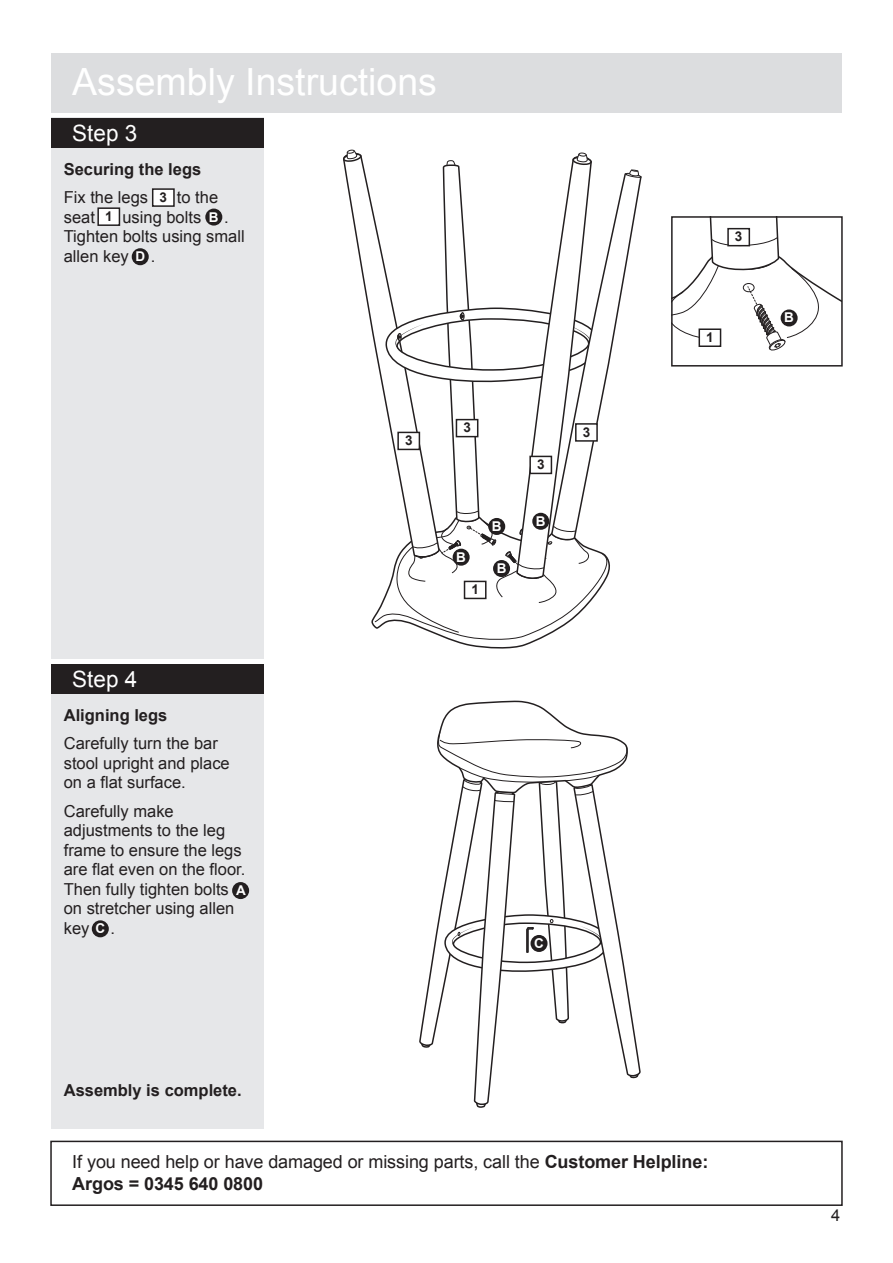
<style>
.page{position:relative;width:893px;height:1263px;background:#fff}
.page>*{position:absolute;margin:0;border:0;box-sizing:border-box;transform-origin:0 0}
.t1{font:37.5px "Arial";color:#fff}
.t2{font:22.5px "Arial";color:#fff}
.t3{font:18px/21.6px "Arial";letter-spacing:-.005em;color:#231f20}
.t4{font:16.5px/19.5px "Arial";color:#231f20}
.t5{font:700 16.5px "Arial";color:#231f20}
.t6{font:700 13.5px "Arial";color:#fff}
.t7{font:700 13.5px "Arial";color:#231f20}
.s1{font-weight:700}
</style>
<div class="page">
<div style="left:51px;top:118px;width:213px;height:541px;background:#e6e7e9"></div>
<div style="left:51px;top:53px;width:791px;height:59px;background:#dcdddf"></div>
<div style="left:51px;top:664px;width:213px;height:465px;background:#e6e7e9"></div>
<div style="left:51px;top:118px;width:213px;height:30px;background:#231f20"></div>
<div style="left:51px;top:664px;width:213px;height:30px;background:#231f20"></div>
<svg style="left:343px;top:150px;width:299px;height:499px"></svg>
<svg style="left:674px;top:219px;width:166px;height:132px"></svg>
<div style="left:671px;top:216px;width:172px;height:151px;border:2px solid #231f20"></div>
<div style="left:50px;top:1141px;width:793px;height:65px;border:2px solid #231f20"></div>
<div style="left:97px;top:207px;width:23px;height:19px;background:#fff;border:2px solid #231f20"></div>
<div style="left:152px;top:188px;width:23px;height:19px;background:#fff;border:2px solid #231f20"></div>
<div style="left:493px;top:560px;width:17px;height:17px;background:#231f20;border-radius:50%"></div>
<div style="left:532px;top:513px;width:17px;height:17px;background:#231f20;border-radius:50%"></div>
<div style="left:781px;top:309px;width:17px;height:17px;background:#231f20;border-radius:50%"></div>
<div style="left:488px;top:518px;width:17px;height:17px;background:#231f20;border-radius:50%"></div>
<div style="left:453px;top:549px;width:17px;height:17px;background:#231f20;border-radius:50%"></div>
<div style="left:232px;top:882px;width:17px;height:17px;background:#231f20;border-radius:50%"></div>
<div style="left:92px;top:920px;width:17px;height:17px;background:#231f20;border-radius:50%"></div>
<div style="left:205px;top:209px;width:17px;height:17px;background:#231f20;border-radius:50%"></div>
<div style="left:132px;top:248px;width:17px;height:17px;background:#231f20;border-radius:50%"></div>
<div style="left:464px;top:581px;width:22px;height:18px;background:#fff;border:2px solid #231f20"></div>
<div style="left:698px;top:328px;width:23px;height:19px;background:#fff;border:2px solid #231f20"></div>
<div style="left:529px;top:456px;width:23px;height:18px;background:#fff;border:2px solid #231f20"></div>
<div style="left:575px;top:423px;width:23px;height:19px;background:#fff;border:2px solid #231f20"></div>
<div style="left:727px;top:228px;width:23px;height:18px;background:#fff;border:2px solid #231f20"></div>
<div style="left:456px;top:419px;width:22px;height:18px;background:#fff;border:2px solid #231f20"></div>
<div style="left:397px;top:432px;width:23px;height:18px;background:#fff;border:2px solid #231f20"></div>
<svg style="left:419px;top:700px;width:222px;height:408px"></svg>
<h1 class="t1" style="left:72px;top:56px;width:366px">Assembly Instructions</h1>
<h2 class="t2" style="left:72px;top:117px;width:67px">Step 3</h2>
<p class="t5" style="left:64px;top:157px;width:139px">Securing the legs</p>
<p class="t4" style="left:64px;top:187px;width:86px">Fix the legs</p>
<p class="t4" style="left:177px;top:187px;width:43px">to the</p>
<p class="t4" style="left:64px;top:207px;width:33px">seat</p>
<p class="t4" style="left:122px;top:207px;width:80px">using bolts</p>
<p class="t7" style="left:160px;top:188px;width:9px">3</p>
<p class="t7" style="left:105px;top:207px;width:9px">1</p>
<p class="t6" style="left:209px;top:207px;width:11px">B</p>
<p class="t4" style="left:64px;top:207px;width:182px;text-indent:160px">.<br>Tighten bolts using small allen key</p>
<p class="t6" style="left:135px;top:247px;width:11px">D</p>
<p class="t4" style="left:151px;top:246px;width:6px">.</p>
<h2 class="t2" style="left:72px;top:664px;width:67px">Step 4</h2>
<p class="t5" style="left:64px;top:703px;width:105px">Aligning legs</p>
<p class="t4" style="left:64px;top:734px;width:168px">Carefully turn the bar stool upright and place on a flat surface.</p>
<p class="t4" style="left:64px;top:801px;width:183px">Carefully make adjustments to the leg frame to ensure the legs are flat even on the floor.<br>Then fully tighten bolts on stretcher using allen key</p>
<p class="t6" style="left:236px;top:881px;width:11px">A</p>
<p class="t6" style="left:95px;top:919px;width:11px">C</p>
<p class="t4" style="left:111px;top:918px;width:6px">.</p>
<p class="t7" style="left:405px;top:431px;width:9px">3</p>
<p class="t7" style="left:463px;top:418px;width:9px">3</p>
<p class="t6" style="left:456px;top:547px;width:11px">B</p>
<p class="t7" style="left:471px;top:580px;width:9px">1</p>
<p class="t6" style="left:492px;top:517px;width:11px">B</p>
<p class="t6" style="left:497px;top:559px;width:11px">B</p>
<p class="t7" style="left:537px;top:455px;width:9px">3</p>
<p class="t6" style="left:536px;top:511px;width:11px">B</p>
<p class="t7" style="left:583px;top:422px;width:9px">3</p>
<p class="t6" style="left:534px;top:934px;width:11px">C</p>
<p class="t7" style="left:735px;top:227px;width:9px">3</p>
<p class="t7" style="left:706px;top:328px;width:9px">1</p>
<p class="t6" style="left:784px;top:308px;width:11px">B</p>
<p class="t5" style="left:64px;top:1079px;width:179px">Assembly is complete.</p>
<p class="t3" style="left:72px;top:1151px;width:637px">If you need help or have damaged or missing parts, call the <span class="s1">Customer Helpline:<br>Argos = 0345 640 0800</span></p>
<p class="t4" style="left:831px;top:1205px;width:11px">4</p>
</div>
